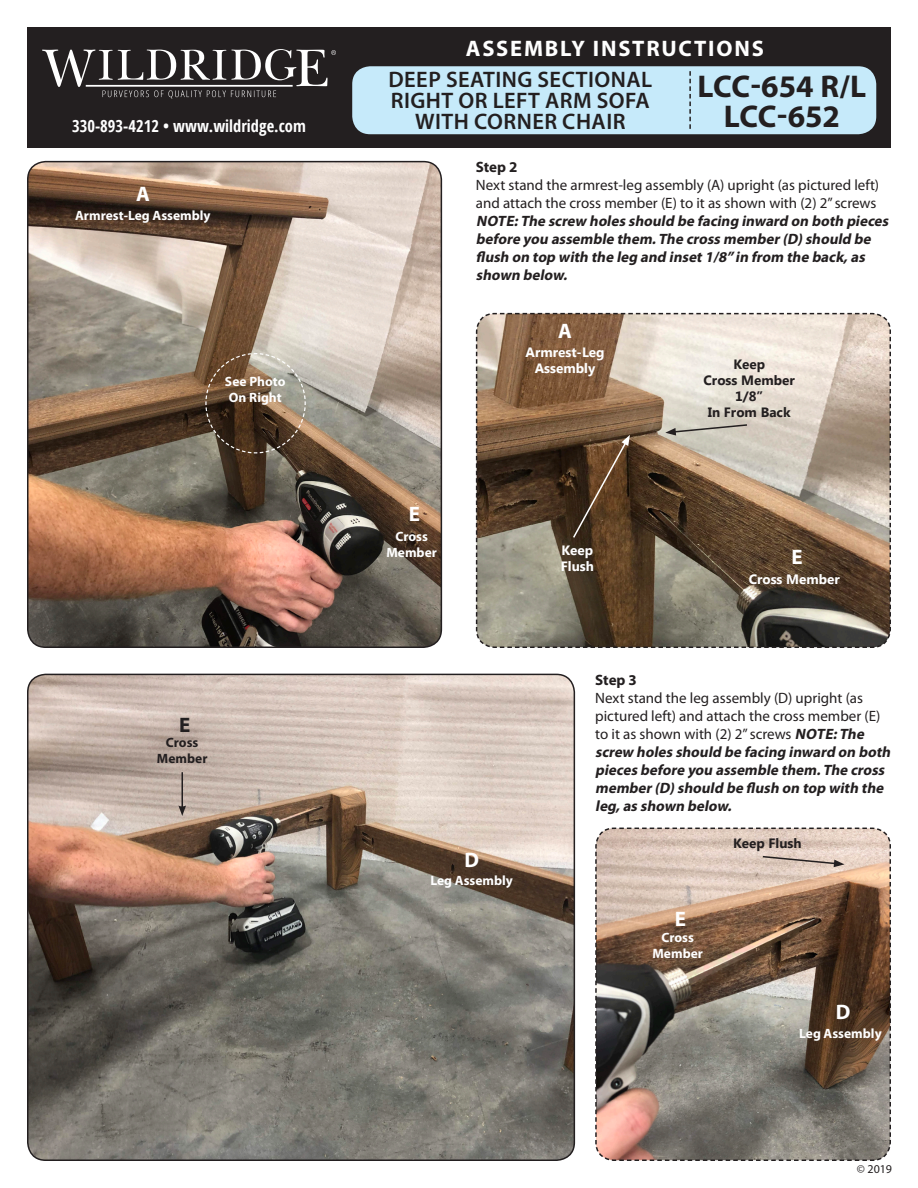
<style>
.page{position:relative;width:918px;height:1188px;background:#fff}
.page>*{position:absolute;margin:0;border:0;box-sizing:border-box;transform-origin:0 0}
.t1{font:700 31.5px/30px "Myriad Pro";color:#231f20;text-align:center}
.t2{font:600 22.5px/21px "Myriad Pro";letter-spacing:.02em;color:#231f20}
.t3{font:700 22.5px "Myriad Pro";letter-spacing:.08em;color:#fff}
.t4{font:700 21px "Myriad Pro";color:#fff}
.t5{font:700 21px "Myriad Pro";color:#231f20}
.t6{font:700 16.5px "Open Sans Condensed";color:#fff}
.t7{font:italic 700 15px/18px "Myriad Pro";letter-spacing:-.225em;color:#231f20}
.t8{font:700 15px "Myriad Pro";color:#231f20}
.t9{font:700 13.5px "Myriad Pro";color:#fff}
.t10{font:700 13.5px/16.2px "Myanmar Text";color:#fff;text-align:center}
.t11{font:700 13.5px/16.2px "Myanmar Text";color:#231f20;text-align:center}
.t12{font:700 13.5px "Myriad Pro";color:#231f20}
.t13{font:12px "Myriad Pro";color:#231f20}
.s1{font-weight:400;font-style:normal}
</style>
<div class="page">
<div style="left:27px;top:27px;width:864px;height:120px;background:#231f20"></div>
<div style="left:352px;top:66px;width:524px;height:68px;background:#c6eafa;border-radius:18px"></div>
<svg style="left:42px;top:49px;width:294px;height:50px"></svg>
<svg style="left:689px;top:71px;width:2px;height:58px"></svg>
<img style="left:28px;top:162px;width:413px;height:485px">
<div style="left:27px;top:161px;width:415px;height:487px;border:2px solid #231f20;border-radius:18px"></div>
<svg style="left:475px;top:312px;width:416px;height:336px;background:#948371"></svg>
<svg style="left:665px;top:423px;width:84px;height:13px"></svg>
<svg style="left:572px;top:435px;width:58px;height:104px;background:#593f28"></svg>
<img style="left:28px;top:674px;width:546px;height:486px">
<div style="left:27px;top:674px;width:548px;height:487px;border:2px solid #231f20;border-radius:18px"></div>
<svg style="left:205px;top:352px;width:101px;height:102px;background:#73604d"></svg>
<img style="left:595px;top:827px;width:296px;height:334px">
<hr style="left:182px;top:772px;width:1px;height:36px;background:#231f20">
<svg style="left:178px;top:805px;width:8px;height:11px"></svg>
<svg style="left:761px;top:855px;width:83px;height:12px"></svg>
<h2 class="t3" style="left:466px;top:34px;width:300px">Assembly Instructions</h2>
<h2 class="t2" style="left:388px;top:69px;width:265px">DEEP SEATING SECTIONAL<br>RIGHT OR LEFT ARM SOFA</h2>
<h1 class="t1" style="left:697px;top:71px;width:167px">LCC-654 R/L lcc-652</h1>
<p class="t6" style="left:72px;top:114px;width:235px">330-893-4212 • www.wildridge.com</p>
<h2 class="t2" style="left:415px;top:111px;width:212px">WITH CORNER CHAIR</h2>
<p class="t4" style="left:136px;top:180px;width:15px">A</p>
<p class="t9" style="left:75px;top:207px;width:137px">Armrest-Leg Assembly</p>
<p class="t9" style="left:225px;top:373px;width:62px">See Photo</p>
<p class="t9" style="left:229px;top:389px;width:54px">On Right</p>
<p class="t5" style="left:179px;top:711px;width:11px">E</p>
<p class="t12" style="left:166px;top:733px;width:34px">Cross</p>
<p class="t12" style="left:157px;top:750px;width:52px">Member</p>
<p class="t8" style="left:476px;top:157px;width:43px">Step 2</p>
<p class="t7" style="left:476px;top:176px;width:417px"><span class="s1">Next stand the armrest-leg assembly (A) upright (as pictured left) and attach the cross member (E) to it as shown with (2) 2” screws </span>Note: The screw holes should be facing inward on both pieces before you assemble them.The cross member(D)should be flush on top with the leg and inset1/8”in from the back,as shown below.</p>
<p class="t4" style="left:409px;top:500px;width:11px">E</p>
<p class="t9" style="left:395px;top:527px;width:34px">Cross</p>
<p class="t9" style="left:386px;top:543px;width:52px">Member</p>
<p class="t4" style="left:558px;top:318px;width:15px">A</p>
<p class="t10" style="left:526px;top:344px;width:81px">Armrest-Leg<br>Assembly</p>
<p class="t10" style="left:562px;top:542px;width:33px">Keep</p>
<p class="t10" style="left:561px;top:558px;width:35px">Flush</p>
<p class="t11" style="left:733px;top:356px;width:33px">Keep</p>
<p class="t11" style="left:704px;top:372px;width:93px">Cross Member<br>1/8”</p>
<p class="t11" style="left:708px;top:404px;width:84px">In From Back</p>
<p class="t4" style="left:791px;top:544px;width:11px">E</p>
<p class="t10" style="left:749px;top:571px;width:93px">Cross Member</p>
<p class="t4" style="left:464px;top:847px;width:16px">D</p>
<p class="t9" style="left:430px;top:872px;width:84px">Leg Assembly</p>
<p class="t8" style="left:595px;top:670px;width:43px">Step 3</p>
<p class="t7" style="left:595px;top:688px;width:300px"><span class="s1">Next stand the leg assembly (D) upright (as pictured left) and attach the cross member (E) to it as shown with (2) 2” screws</span> Note:The screw holes should be facing inward on both pieces before you assemble them.The cross member(D)should be flush on top with the leg,as shown below.</p>
<p class="t4" style="left:675px;top:905px;width:11px">E</p>
<p class="t9" style="left:662px;top:929px;width:34px">Cross</p>
<p class="t9" style="left:652px;top:945px;width:52px">Member</p>
<p class="t11" style="left:733px;top:836px;width:70px">Keep Flush</p>
<p class="t4" style="left:836px;top:998px;width:16px">D</p>
<p class="t9" style="left:799px;top:1025px;width:84px">Leg Assembly</p>
<p class="t13" style="left:857px;top:1161px;width:37px">© 2019</p>
</div>
